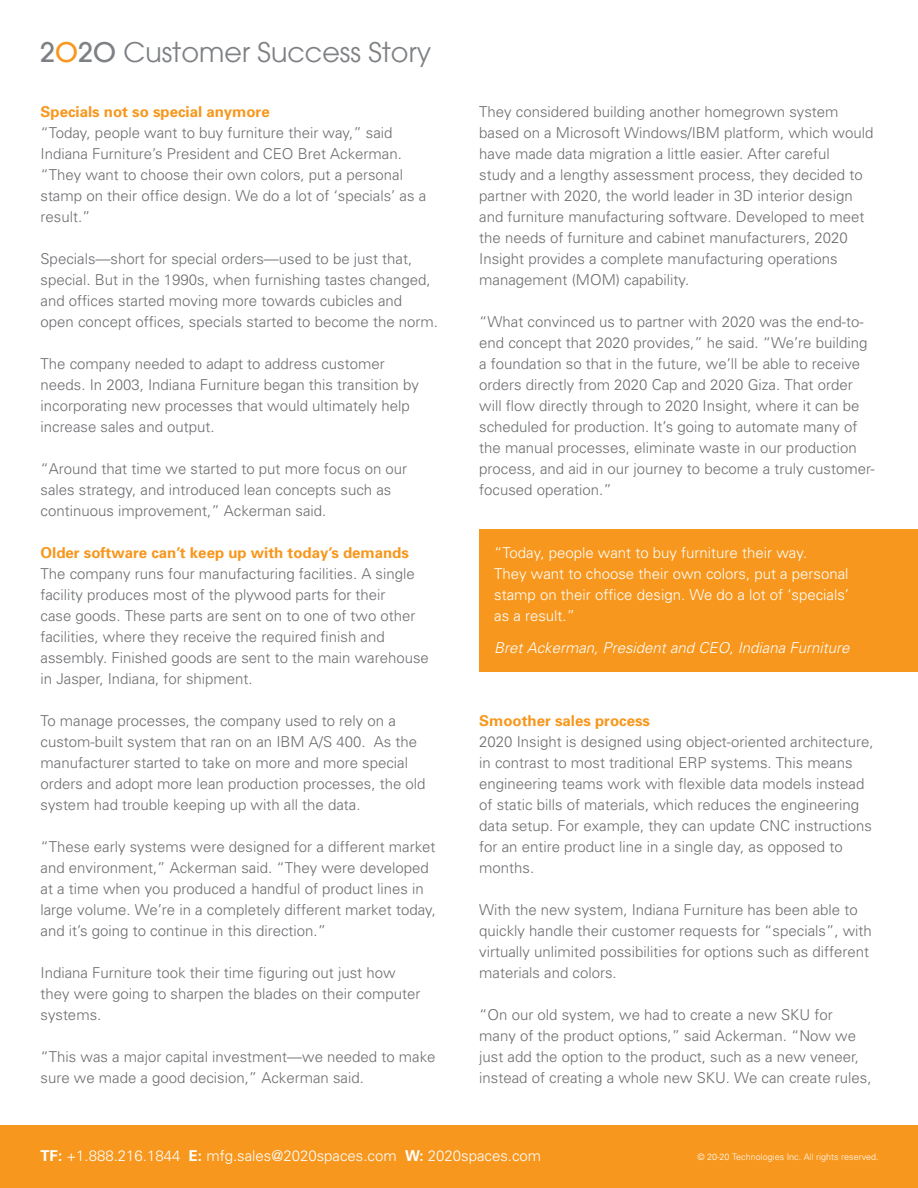
<style>
.page{position:relative;width:918px;height:1188px;background:#fff}
.page>*{position:absolute;margin:0;border:0;box-sizing:border-box;transform-origin:0 0}
.t1{font:27px "Avant Garde";color:#7e8083}
.t2{font:300 15px/21px "Univers";color:#6c6d70}
.t3{font:300 15px/21px "Univers";color:#fff}
.t4{font:700 15px "Univers";color:#f7971d}
.t5{font:italic 300 15px "Univers";color:#fff}
.t6{font:300 9px "Univers";color:#fff}
.s1{font-weight:500}
.s2{font-weight:500;color:#f7971d}
.s3{font-weight:700}
</style>
<div class="page">
<div style="left:0;top:1125px;width:918px;height:63px;background:#f7971d"></div>
<div style="left:479px;top:529px;width:439px;height:143px;background:#f7971d"></div>
<h1 class="t1" style="left:40px;top:36px;width:392px"><span class="s1">2</span><span class="s2">O</span><span class="s1">2O</span> Customer Success Story</h1>
<p class="t4" style="left:40px;top:103px;width:231px">Specials not so special anymore</p>
<p class="t2" style="left:40px;top:122px;width:387px">“Today, people want to buy furniture their way,” said Indiana Furniture’s President and CEO Bret Ackerman. “They want to choose their own colors, put a personal stamp on their office design. We do a lot of ‘specials’ as a result.”</p>
<p class="t2" style="left:40px;top:248px;width:399px">Specials—short for special orders—used to be just that, special. But in the 1990s, when furnishing tastes changed, and offices started moving more towards cubicles and open concept offices, specials started to become the norm.</p>
<p class="t2" style="left:40px;top:353px;width:380px">The company needed to adapt to address customer needs. In 2003, Indiana Furniture began this transition by incorporating new processes that would ultimately help increase sales and output.</p>
<p class="t2" style="left:40px;top:458px;width:368px">“Around that time we started to put more focus on our sales strategy, and introduced lean concepts such as continuous improvement,” Ackerman said.</p>
<p class="t4" style="left:40px;top:544px;width:370px">Older software can’t keep up with today’s demands</p>
<p class="t2" style="left:40px;top:563px;width:390px">The company runs four manufacturing facilities. A single facility produces most of the plywood parts for their<br>case goods. These parts are sent on to one of two other facilities, where they receive the required finish and assembly. Finished goods are sent to the main warehouse in Jasper, Indiana, for shipment.</p>
<p class="t2" style="left:40px;top:710px;width:387px">To manage processes, the company used to rely on a custom-built system that ran on an IBM A/S 400. As the manufacturer started to take on more and more special orders and adopt more lean production processes, the old system had trouble keeping up with all the data.</p>
<p class="t2" style="left:40px;top:836px;width:397px">“These early systems were designed for a different market and environment,” Ackerman said. “They were developed at a time when you produced a handful of product lines in large volume. We’re in a completely different market today, and it’s going to continue in this direction.”</p>
<p class="t2" style="left:40px;top:962px;width:382px">Indiana Furniture took their time figuring out just how they were going to sharpen the blades on their computer systems.</p>
<p class="t2" style="left:40px;top:1046px;width:397px">“This was a major capital investment—we needed to make sure we made a good decision,” Ackerman said.</p>
<p class="t2" style="left:479px;top:101px;width:396px">They considered building another homegrown system based on a Microsoft Windows/IBM platform, which would have made data migration a little easier. After careful<br>study and a lengthy assessment process, they decided to partner with 2020, the world leader in 3D interior design and furniture manufacturing software. Developed to meet the needs of furniture and cabinet manufacturers, 2020<br>Insight provides a complete manufacturing operations management (MOM) capability.</p>
<p class="t2" style="left:479px;top:311px;width:397px">“What convinced us to partner with 2020 was the end-to&shy;end concept that 2020 provides,” he said. “We’re building a foundation so that in the future, we’ll be able to receive orders directly from 2020 Cap and 2020 Giza. That order will flow directly through to 2020 Insight, where it can be scheduled for production. It’s going to automate many of the manual processes, eliminate waste in our production process, and aid in our journey to become a truly customer&shy;focused operation.”</p>
<p class="t3" style="left:494px;top:542px;width:356px">“Today, people want to buy furniture their way.<br>They want to choose their own colors, put a personal stamp on their office design. We do a lot of ‘specials’ as a result.”</p>
<p class="t5" style="left:494px;top:638px;width:357px">Bret Ackerman, President and CEO, Indiana Furniture</p>
<p class="t4" style="left:479px;top:712px;width:172px">Smoother sales process</p>
<p class="t2" style="left:479px;top:731px;width:396px">2020 Insight is designed using object-oriented architecture, in contrast to most traditional ERP systems. This means engineering teams work with flexible data models instead of static bills of materials, which reduces the engineering data setup. For example, they can update CNC instructions for an entire product line in a single day, as opposed to months.</p>
<p class="t2" style="left:479px;top:899px;width:394px">With the new system, Indiana Furniture has been able to quickly handle their customer requests for “specials”, with virtually unlimited possibilities for options such as different materials and colors.</p>
<p class="t2" style="left:479px;top:1004px;width:394px">“On our old system, we had to create a new SKU for many of the product options,” said Ackerman. “Now we just add the option to the product, such as a new veneer, instead of creating a whole new SKU. We can create rules,</p>
<p class="t3" style="left:40px;top:1145px;width:502px"><span class="s3">TF:</span> +1.888.216.1844 <span class="s3">E:</span> mfg.sales@2020spaces.com <span class="s3">W:</span> 2020spaces.com</p>
<p class="t6" style="left:697px;top:1152px;width:183px">© 20-20 Technologies Inc. All rights reserved.</p>
</div>
